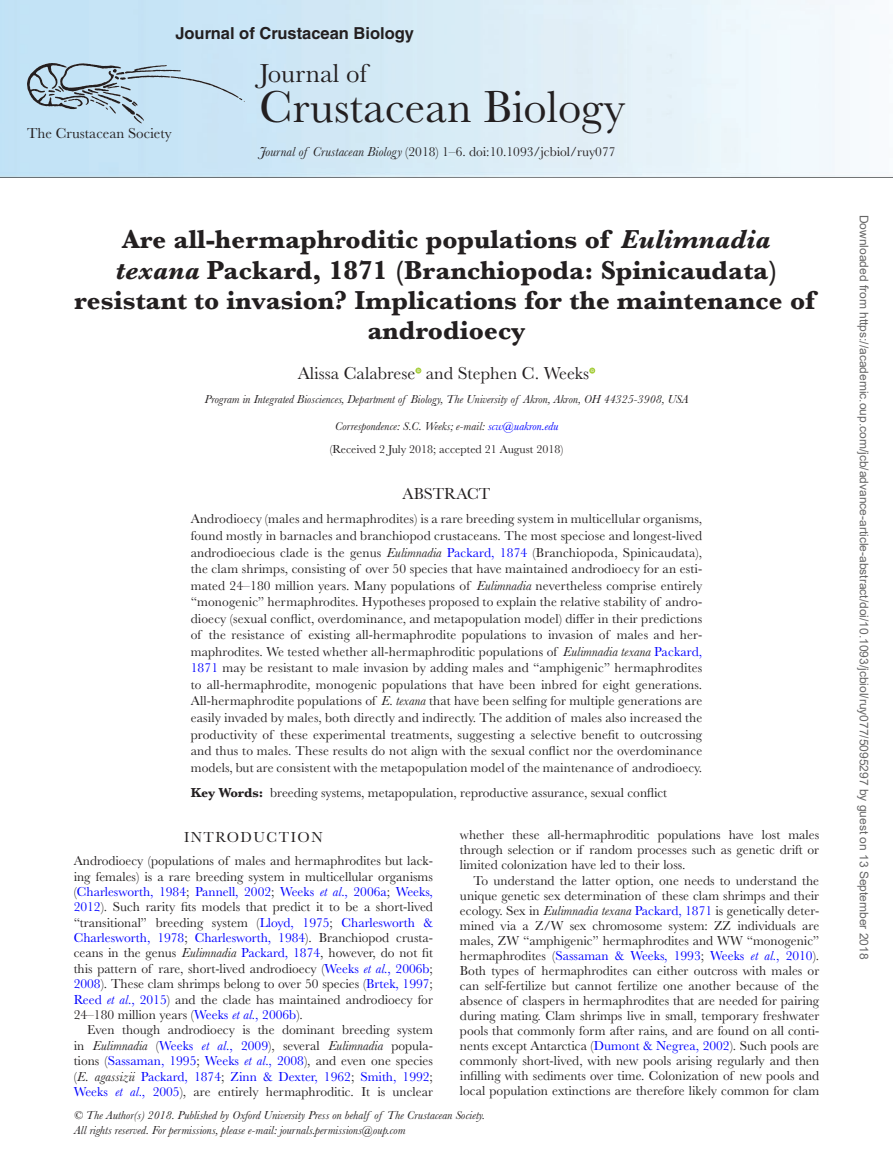
<style>
.page{position:relative;width:893px;height:1174px;background:#fff}
.page>*{position:absolute;margin:0;border:0;box-sizing:border-box;transform-origin:0 0}
.t1{font:46.5px "Baskerville MT Std";color:#231f20}
.t2{font:700 27px/30px "Baskerville MT Std";color:#231f20;text-align:center}
.t3{font:27px "Baskerville MT Std";color:#231f20}
.t4{font:18px "Baskerville MT Std";color:#231f20}
.t5{font:700 16.5px "Helvetica LT Std";color:#231f20}
.t6{font:16.5px "Baskerville MT Std";color:#231f20}
.t7{font:15px "Baskerville MT Std";color:#242021}
.t8{font:15px "Baskerville MT Std";letter-spacing:.1em;color:#231f20}
.t9{font:13.5px/15px "Baskerville MT Std";color:#231f20;text-align:justify}
.t10{font:italic 12px/15px "Baskerville MT Std";color:#231f20}
.t11{font:12px "Arial";color:#666}
.t12{font:12px/22.5px "Baskerville MT Std";color:#231f20;text-align:center}
.s1{font-style:italic}
.s2{font-style:italic;color:#00f}
.s3{color:#00f}
.s4{font-weight:700}
</style>
<div class="page">
<img style="left:0;top:0;width:893px;height:178px">
<svg style="left:27px;top:63px;width:218px;height:60px;background:#b3ccdc"></svg>
<svg style="left:415px;top:367px;width:6px;height:6px"></svg>
<svg style="left:589px;top:367px;width:6px;height:6px"></svg>
<p class="t5" style="left:176px;top:23px;width:240px">Journal of Crustacean Biology</p>
<h2 class="t3" style="left:260px;top:58px;width:109px">Journal of</h2>
<h1 class="t1" style="left:260px;top:80px;width:367px">Crustacean Biology</h1>
<p class="t9" style="left:260px;top:144px;width:358px"><span class="s1">Journal of Crustacean Biology</span> (2018) 1–6. doi:10.1093/jcbiol/ruy077</p>
<p class="t7" style="left:27px;top:124px;width:146px">The Crustacean Society</p>
<h2 class="t2" style="left:74px;top:225px;width:742px">Are all-hermaphroditic populations of <span class="s1">Eulimnadia<br>texana</span> Packard, 1871 (Branchiopoda: Spinicaudata) resistant to invasion? Implications for the maintenance of androdioecy</h2>
<h3 class="t4" style="left:298px;top:363px;width:293px">Alissa Calabrese and Stephen C. Weeks</h3>
<p class="t10" style="left:204px;top:392px;width:485px">Program in Integrated Biosciences, Department of Biology, The University of Akron, Akron, OH 44325-3908, USA</p>
<p class="t12" style="left:330px;top:415px;width:235px"><span class="s1">Correspondence: S.C. Weeks; e-mail:</span> <span class="s2">scw@uakron.edu </span>(Received 2 July 2018; accepted 21 August 2018)</p>
<p class="t6" style="left:403px;top:484px;width:89px">ABSTRACT</p>
<p class="t9" style="left:191px;top:511px;width:513px;line-height:16.5px">Androdioecy (males and hermaphrodites) is a rare breeding system in multicellular organisms, found mostly in barnacles and branchiopod crustaceans. The most speciose and longest-lived androdioecious clade is the genus <span class="s1">Eulimnadia</span> <span class="s3">Packard, 1874</span> (Branchiopoda, Spinicaudata), the clam shrimps, consisting of over 50 species that have maintained androdioecy for an esti&shy;mated 24–180 million years. Many populations of <span class="s1">Eulimnadia</span> nevertheless comprise entirely “monogenic” hermaphrodites. Hypotheses proposed to explain the relative stability of andro&shy;dioecy (sexual conflict, overdominance, and metapopulation model) differ in their predictions of the resistance of existing all-hermaphrodite populations to invasion of males and her&shy;maphrodites. We tested whether all-hermaphroditic populations of <span class="s1">Eulimnadia texana</span> <span class="s3">Packard, 1871</span> may be resistant to male invasion by adding males and “amphigenic” hermaphrodites to all-hermaphrodite, monogenic populations that have been inbred for eight generations.<br>All-hermaphrodite populations of <span class="s1">E. texana</span> that have been selfing for multiple generations are easily invaded by males, both directly and indirectly. The addition of males also increased the productivity of these experimental treatments, suggesting a selective benefit to outcrossing and thus to males. These results do not align with the sexual conflict nor the overdominance models, but are consistent with the metapopulation model of the maintenance of androdioecy.</p>
<p class="t9" style="left:191px;top:785px;width:478px"><span class="s4">Key Words:</span> breeding systems, metapopulation, reproductive assurance, sexual conflict</p>
<p class="t8" style="left:184px;top:828px;width:140px">INTRODUCTION</p>
<p class="t9" style="left:74px;top:853px;width:361px;line-height:15.5px">Androdioecy (populations of males and hermaphrodites but lack&shy;ing females) is a rare breeding system in multicellular organisms (<span class="s3">Charlesworth, 1984</span>; <span class="s3">Pannell, 2002</span>; <span class="s3">Weeks</span> <span class="s2">et al.</span><span class="s3">, 2006a</span>; <span class="s3">Weeks, 2012</span>). Such rarity fits models that predict it to be a short-lived “transitional” breeding system (<span class="s3">Lloyd, 1975</span>; <span class="s3">Charlesworth &amp; Charlesworth, 1978</span>; <span class="s3">Charlesworth, 1984</span>). Branchiopod crusta&shy;ceans in the genus <span class="s1">Eulimnadia</span> <span class="s3">Packard, 1874</span>, however, do not fit this pattern of rare, short-lived androdioecy (<span class="s3">Weeks</span> <span class="s2">et al.</span><span class="s3">, 2006b</span>; <span class="s3">2008</span>). These clam shrimps belong to over 50 species (<span class="s3">Brtek, 1997</span>; <span class="s3">Reed</span> <span class="s2">et al.</span><span class="s3">, 2015</span>) and the clade has maintained androdioecy for 24–180 million years (<span class="s3">Weeks</span> <span class="s2">et al.</span><span class="s3">, 2006b</span>).</p>
<p class="t9" style="left:74px;top:1022px;width:361px;line-height:15.5px;text-indent:14px">Even though androdioecy is the dominant breeding system in <span class="s1">Eulimnadia</span> (<span class="s3">Weeks</span> <span class="s2">et al.</span><span class="s3">, 2009</span>), several <span class="s1">Eulimnadia</span> popula&shy;tions (<span class="s3">Sassaman, 1995</span>; <span class="s3">Weeks</span> <span class="s2">et al.</span><span class="s3">, 2008</span>), and even one species (<span class="s1">E. agassizii</span> <span class="s3">Packard, 1874</span>; <span class="s3">Zinn &amp; Dexter, 1962</span>; <span class="s3">Smith, 1992</span>; <span class="s3">Weeks</span> <span class="s2">et al.</span><span class="s3">, 2005</span>), are entirely hermaphroditic. It is unclear</p>
<p class="t9" style="left:460px;top:827px;width:361px">whether these all-hermaphroditic populations have lost males through selection or if random processes such as genetic drift or limited colonization have led to their loss.</p>
<p class="t9" style="left:460px;top:872px;width:361px;text-indent:14px">To understand the latter option, one needs to understand the unique genetic sex determination of these clam shrimps and their ecology. Sex in <span class="s1">Eulimnadia texana</span> <span class="s3">Packard, 1871</span> is genetically deter&shy;mined via a Z/W sex chromosome system: ZZ individuals are males, ZW “amphigenic” hermaphrodites and WW “monogenic” hermaphrodites (<span class="s3">Sassaman &amp; Weeks, 1993</span>; <span class="s3">Weeks</span> <span class="s2">et al.</span><span class="s3">, 2010</span>).<br>Both types of hermaphrodites can either outcross with males or can self-fertilize but cannot fertilize one another because of the absence of claspers in hermaphrodites that are needed for pairing during mating. Clam shrimps live in small, temporary freshwater pools that commonly form after rains, and are found on all conti&shy;nents except Antarctica (<span class="s3">Dumont &amp; Negrea, 2002</span>). Such pools are commonly short-lived, with new pools arising regularly and then infilling with sediments over time. Colonization of new pools and local population extinctions are therefore likely common for clam</p>
<p class="t10" style="left:74px;top:1107px;width:412px">© The Author(s) 2018. Published by Oxford University Press on behalf of The Crustacean Society.<br>All rights reserved. For permissions, please e-mail: journals.permissions@oup.com</p>
<p class="t11" style="left:868px;top:214px;width:746px;rotate:90deg">Downloaded from https://academic.oup.com/jcb/advance-article-abstract/doi/10.1093/jcbiol/ruy077/5095297 by guest on 13 September 2018</p>
</div>
